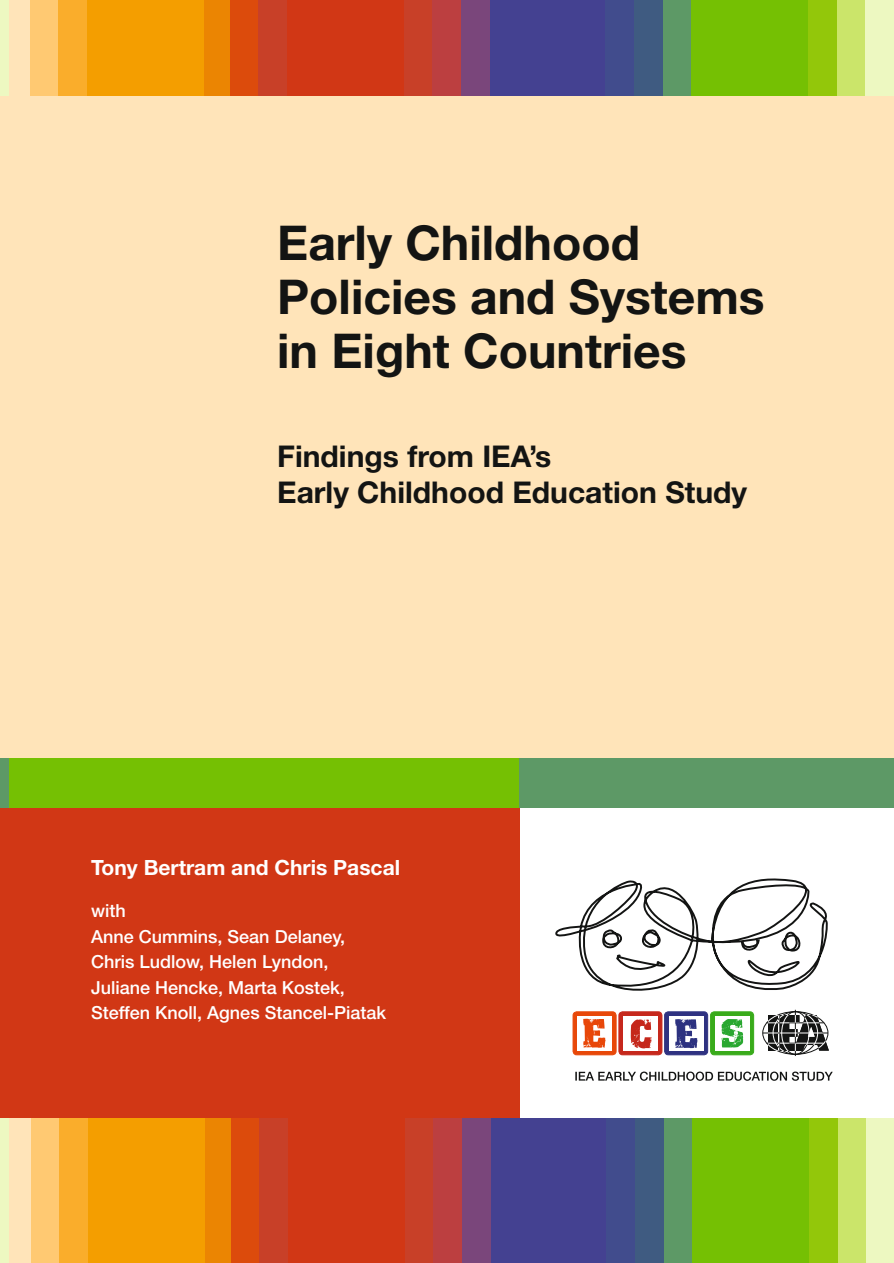
<style>
.page{position:relative;width:894px;height:1263px;background:#fff}
.page>*{position:absolute;margin:0;border:0;box-sizing:border-box;transform-origin:0 0}
.t1{font:700 48px/54px "Dqlxgd Fsntxf Dqcbqg Hnwfdw Helvetica Neue";color:#131413}
.t2{font:700 30px/36px "Dqlxgd Fsntxf Dqcbqg Hnwfdw Helvetica Neue";color:#131413}
.t3{font:700 21px "Dqlxgd Fsntxf Dqcbqg Hnwfdw Helvetica Neue";color:#fff}
.t4{font:500 18px/25.5px "Bplgmr Pjnqlt Wxbvqr Mhyjbb Helvetica Neue";color:#fff}
</style>
<div class="page">
<div style="left:0;top:54px;width:893px;height:725px;background:#ffe4b9"></div>
<svg style="left:710px;top:1012px;width:43px;height:43px"></svg>
<div style="left:710px;top:1011px;width:43px;height:44px;border:1px solid #39ab1b;border-radius:4px"></div>
<div style="left:714px;top:1016px;width:35px;height:34px;background:#fff"></div>
<svg style="left:721px;top:1037px;width:21px;height:10px"></svg>
<div style="left:664px;top:1012px;width:43px;height:43px;background:#2f3281;border-radius:4px"></div>
<div style="left:664px;top:1011px;width:43px;height:44px;border:1px solid #2f3281;border-radius:4px"></div>
<div style="left:668px;top:1016px;width:35px;height:35px;background:#fff"></div>
<svg style="left:675px;top:1037px;width:22px;height:11px"></svg>
<div style="left:618px;top:1012px;width:43px;height:43px;background:#c6281c;border-radius:4px"></div>
<div style="left:618px;top:1011px;width:44px;height:44px;border:1px solid #c6281c;border-radius:4px"></div>
<div style="left:623px;top:1016px;width:34px;height:35px;background:#fff"></div>
<svg style="left:630px;top:1037px;width:21px;height:11px"></svg>
<div style="left:572px;top:1012px;width:43px;height:43px;background:#e84809;border-radius:4px"></div>
<div style="left:572px;top:1011px;width:44px;height:44px;border:1px solid #e84809;border-radius:4px"></div>
<div style="left:576px;top:1016px;width:35px;height:35px;background:#fff"></div>
<svg style="left:583px;top:1037px;width:22px;height:11px"></svg>
<hr style="left:794px;top:1010px;width:1px;height:46px;background:#131413">
<div style="left:772px;top:1011px;width:45px;height:43px;border:1px solid #131413;border-radius:50%"></div>
<div style="left:781px;top:1011px;width:27px;height:43px;border:1px solid #131413;border-radius:50%"></div>
<hr style="left:766px;top:1043px;width:57px;height:1px;background:#131413">
<svg style="left:767px;top:1037px;width:61px;height:14px"></svg>
<svg style="left:555px;top:878px;width:274px;height:159px"></svg>
<svg style="left:740px;top:931px;width:64px;height:49px"></svg>
<div style="left:0;top:807px;width:519px;height:312px;background:#d13715"></div>
<div style="left:0;top:758px;width:519px;height:50px;background:#75c003"></div>
<div style="left:519px;top:758px;width:374px;height:50px;background:#5d9966"></div>
<svg style="left:575px;top:1071px;width:257px;height:10px"></svg>
<div style="left:490px;top:1118px;width:117px;height:145px;background:#444191"></div>
<div style="left:606px;top:1118px;width:29px;height:145px;background:#414c8d"></div>
<div style="left:635px;top:1118px;width:28px;height:145px;background:#3f5b81"></div>
<div style="left:837px;top:1118px;width:29px;height:145px;background:#cbe56a"></div>
<div style="left:808px;top:1118px;width:29px;height:145px;background:#93c70a"></div>
<div style="left:663px;top:1118px;width:29px;height:145px;background:#5d9966"></div>
<div style="left:462px;top:1118px;width:28px;height:145px;background:#7a467b"></div>
<div style="left:866px;top:1118px;width:27px;height:145px;background:#edf8c1"></div>
<div style="left:404px;top:1118px;width:29px;height:145px;background:#c84028"></div>
<div style="left:433px;top:1118px;width:29px;height:145px;background:#bc3f40"></div>
<div style="left:202px;top:1118px;width:29px;height:145px;background:#eb8502"></div>
<div style="left:231px;top:1118px;width:28px;height:145px;background:#dc4b0c"></div>
<div style="left:259px;top:1118px;width:29px;height:145px;background:#c84028"></div>
<div style="left:30px;top:1118px;width:29px;height:145px;background:#ffc972"></div>
<div style="left:0;top:1118px;width:30px;height:145px;background:#ffe4b9"></div>
<div style="left:59px;top:1118px;width:29px;height:145px;background:#faad2b"></div>
<div style="left:88px;top:1118px;width:116px;height:145px;background:#f49e00"></div>
<div style="left:288px;top:1118px;width:116px;height:145px;background:#d13715"></div>
<div style="left:692px;top:1118px;width:116px;height:145px;background:#75c003"></div>
<div style="left:489px;top:0;width:116px;height:95px;background:#444191"></div>
<div style="left:605px;top:0;width:29px;height:95px;background:#414c8d"></div>
<div style="left:634px;top:0;width:28px;height:95px;background:#3f5b81"></div>
<div style="left:836px;top:0;width:28px;height:95px;background:#cbe56a"></div>
<div style="left:807px;top:0;width:29px;height:95px;background:#93c70a"></div>
<div style="left:662px;top:0;width:29px;height:95px;background:#5d9966"></div>
<div style="left:460px;top:0;width:29px;height:95px;background:#7a467b"></div>
<div style="left:864px;top:0;width:29px;height:95px;background:#edf8c1"></div>
<div style="left:403px;top:0;width:29px;height:95px;background:#c84028"></div>
<div style="left:432px;top:0;width:29px;height:95px;background:#bc3f40"></div>
<div style="left:201px;top:0;width:28px;height:95px;background:#eb8502"></div>
<div style="left:229px;top:0;width:29px;height:95px;background:#dc4b0c"></div>
<div style="left:258px;top:0;width:29px;height:95px;background:#c84028"></div>
<div style="left:29px;top:0;width:29px;height:95px;background:#ffc972"></div>
<div style="left:0;top:0;width:29px;height:95px;background:#ffe4b9"></div>
<div style="left:58px;top:0;width:29px;height:95px;background:#faad2b"></div>
<div style="left:87px;top:0;width:116px;height:95px;background:#f49e00"></div>
<div style="left:287px;top:0;width:116px;height:95px;background:#d13715"></div>
<div style="left:691px;top:0;width:116px;height:95px;background:#75c003"></div>
<div style="left:0;top:0;width:9px;height:95px;background:#edf8c1"></div>
<div style="left:0;top:758px;width:9px;height:50px;background:#5d9966"></div>
<div style="left:0;top:1118px;width:9px;height:145px;background:#edf8c1"></div>
<h1 class="t1" style="left:277px;top:220px;width:488px">Early Childhood<br>Policies and Systems in Eight Countries</h1>
<h2 class="t2" style="left:277px;top:441px;width:471px">Findings from IEA’s<br>Early Childhood Education Study</h2>
<p class="t3" style="left:91px;top:860px;width:310px">Tony Bertram and Chris Pascal</p>
<p class="t4" style="left:91px;top:900px;width:296px">with<br>Anne Cummins, Sean Delaney,<br>Chris Ludlow, Helen Lyndon,<br>Juliane Hencke, Marta Kostek,<br>Steffen Knoll, Agnes Stancel-Piatak</p>
</div>
